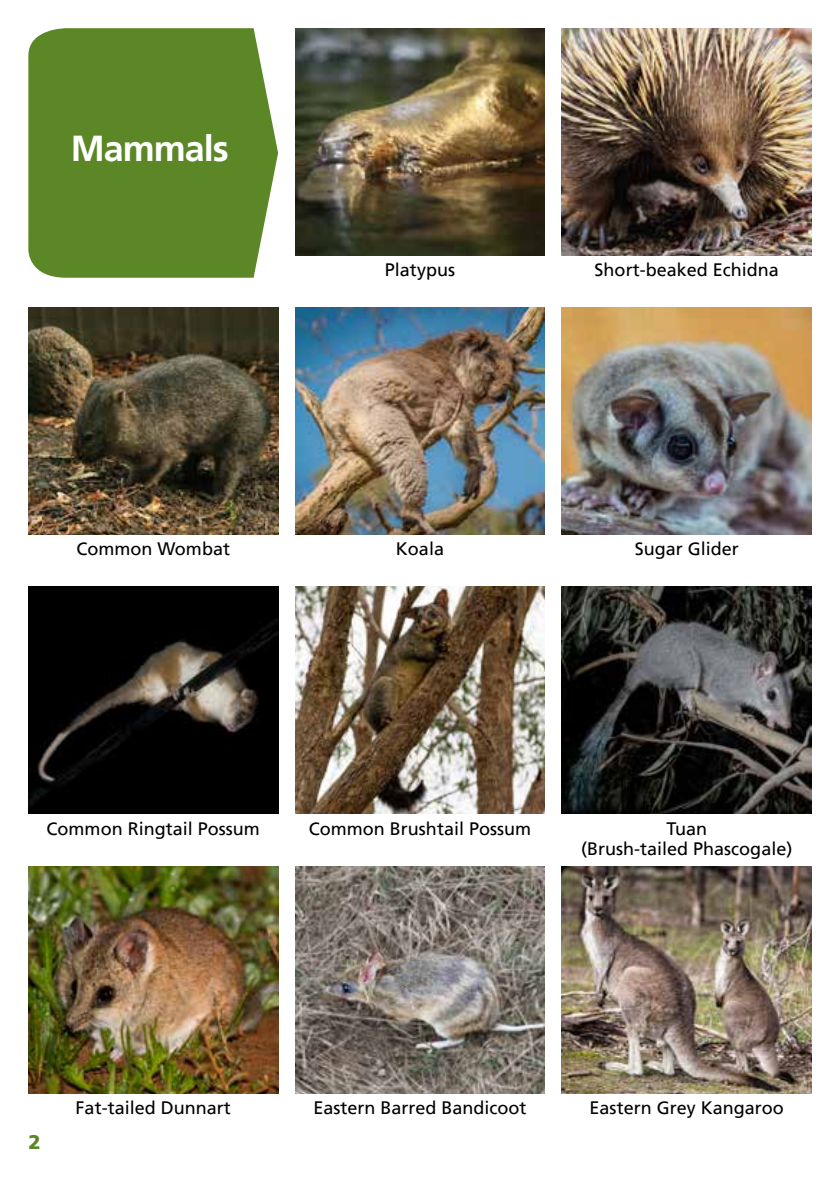
<style>
.page{position:relative;width:840px;height:1191px;background:#fff}
.page>*{position:absolute;margin:0;border:0;box-sizing:border-box;transform-origin:0 0}
.t1{font:700 36px "Frutiger LT";letter-spacing:-.03em;color:#fff}
.t2{font:900 20px "Frutiger LT";color:#5b8726}
.t3{font:18px/20px "Frutiger LT";color:#000;text-align:center}
</style>
<div class="page">
<img style="left:561px;top:28px;width:250px;height:227px">
<img style="left:561px;top:587px;width:250px;height:227px">
<img style="left:295px;top:866px;width:249px;height:227px">
<img style="left:295px;top:28px;width:249px;height:227px">
<img style="left:28px;top:866px;width:250px;height:227px">
<img style="left:295px;top:307px;width:249px;height:227px">
<img style="left:561px;top:307px;width:250px;height:227px">
<img style="left:295px;top:587px;width:249px;height:227px">
<img style="left:28px;top:587px;width:250px;height:227px">
<img style="left:28px;top:307px;width:250px;height:227px">
<img style="left:561px;top:866px;width:250px;height:227px">
<svg style="left:28px;top:28px;width:250px;height:250px;background:#648d32"></svg>
<h1 class="t1" style="left:71px;top:127px;width:159px">Mammals</h1>
<p class="t3" style="left:76px;top:539px;width:155px">Common Wombat</p>
<p class="t3" style="left:385px;top:260px;width:72px">Platypus</p>
<p class="t3" style="left:594px;top:260px;width:186px">Short-beaked Echidna</p>
<p class="t3" style="left:396px;top:539px;width:50px">Koala</p>
<p class="t3" style="left:634px;top:539px;width:106px">Sugar Glider</p>
<p class="t3" style="left:47px;top:818px;width:215px">Common Ringtail Possum</p>
<p class="t3" style="left:309px;top:818px;width:224px">Common Brushtail Possum</p>
<p class="t3" style="left:580px;top:818px;width:213px">Tuan<br>(Brush-tailed Phascogale)</p>
<p class="t2" style="left:28px;top:1130px;width:14px">2</p>
<p class="t3" style="left:76px;top:1097px;width:157px">Fat-tailed Dunnart</p>
<p class="t3" style="left:313px;top:1097px;width:215px">Eastern Barred Bandicoot</p>
<p class="t3" style="left:589px;top:1097px;width:196px">Eastern Grey Kangaroo</p>
</div>
